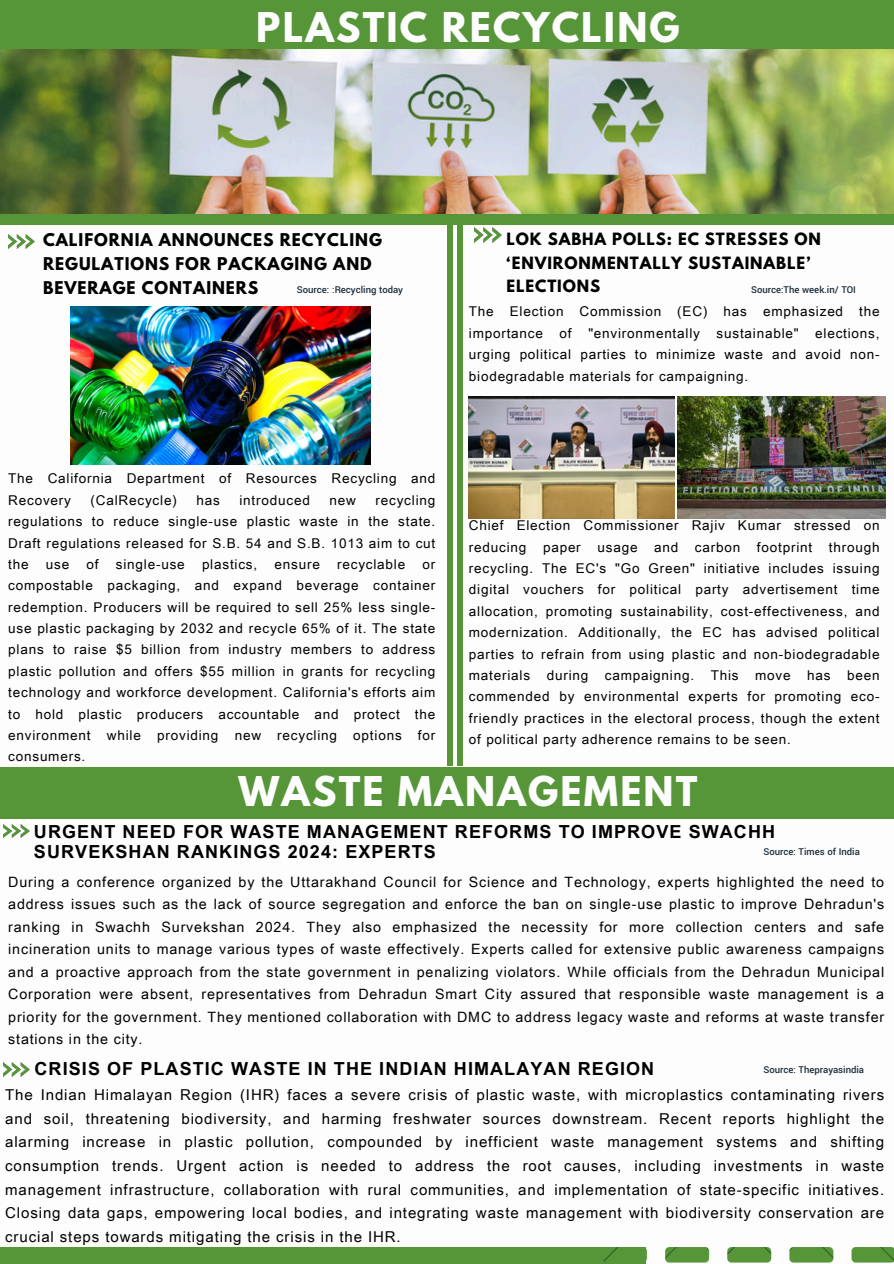
<style>
.page{position:relative;width:894px;height:1264px;background:#fff}
.page>*{position:absolute;margin:0;border:0;box-sizing:border-box;transform-origin:0 0}
.t1{font:700 36.3px "League Spartan";letter-spacing:.06em;color:#fdfdfd}
.t2{font:700 18px/20.2px "Arial Unicode MS";letter-spacing:.06em;color:#000}
.t3{font:700 15.6px/24.5px "League Spartan";letter-spacing:.06em;color:#000}
.t4{font:15px/23.7px "Arial Unicode MS";letter-spacing:.06em;color:#000;text-align:justify}
.t5{font:700 15px/23.7px "League Spartan";letter-spacing:.06em;color:#000}
.t6{font:14.25px/22.5px "Arial Unicode MS";letter-spacing:.06em;color:#000;text-align:justify}
.t7{font:13.5px/21.3px "Arial Unicode MS";letter-spacing:.06em;color:#000;text-align:justify}
.t8{font:500 10.5px "Yantramanav";color:#1c2d3a}
</style>
<div class="page">
<img style="left:8px;top:235px;width:26px;height:13px">
<div style="left:0;top:0;width:893px;height:55px;background:#569639"></div>
<div style="left:0;top:1247px;width:646px;height:16px;background:#569639"></div>
<div style="left:446px;top:225px;width:6px;height:540px;background:#569639"></div>
<div style="left:457px;top:217px;width:6px;height:548px;background:#569639"></div>
<img style="left:474px;top:227px;width:27px;height:15px">
<div style="left:0;top:210px;width:893px;height:15px;background:#569639"></div>
<img style="left:603px;top:1247px;width:290px;height:16px">
<img style="left:0;top:50px;width:893px;height:163px">
<div style="left:0;top:767px;width:893px;height:51px;background:#569639"></div>
<img style="left:4px;top:824px;width:26px;height:13px">
<img style="left:70px;top:306px;width:301px;height:158px">
<img style="left:677px;top:397px;width:208px;height:121px">
<img style="left:468px;top:397px;width:206px;height:121px">
<img style="left:4px;top:1062px;width:26px;height:14px">
<p class="t1" style="left:256px;top:10px;width:425px">PLASTIC RECYCLING</p>
<p class="t3" style="left:43px;top:229px;width:340px">CALIFORNIA ANNOUNCES RECYCLING<br>REGULATIONS FOR PACKAGING AND<br>BEVERAGE CONTAINERS</p>
<h3 class="t5" style="left:506px;top:229px;width:316px">LOK SABHA POLLS: EC STRESSES ON ‘ENVIRONMENTALLY SUSTAINABLE’<br>ELECTIONS</h3>
<p class="t8" style="left:297px;top:283px;width:108px">Source: :Recycling today</p>
<p class="t8" style="left:750px;top:283px;width:106px">Source:The week.in/ TOI</p>
<h1 class="t7" style="left:468px;top:300px;width:412px">The Election Commission (EC) has emphasized the importance of "environmentally sustainable" elections, urging political parties to minimize waste and avoid non&shy;biodegradable materials for campaigning.</h1>
<h3 class="t7" style="left:8px;top:467px;width:428px">The California Department of Resources Recycling and<br>Recovery</h3>
<h3 class="t7" style="left:91px;top:488px;width:88px">(CalRecycle)</h3>
<h3 class="t7" style="left:196px;top:488px;width:25px">has</h3>
<h3 class="t7" style="left:239px;top:488px;width:72px">introduced</h3>
<h3 class="t7" style="left:329px;top:488px;width:28px">new</h3>
<h3 class="t7" style="left:8px;top:488px;width:428px;text-indent:367px">recycling regulations to reduce single-use plastic waste in the state.<br>Draft regulations released for S.B. 54 and S.B. 1013 aim to cut the</h3>
<h3 class="t7" style="left:46px;top:553px;width:25px">use</h3>
<h3 class="t7" style="left:86px;top:553px;width:14px">of</h3>
<h3 class="t7" style="left:116px;top:553px;width:70px">single-use</h3>
<h3 class="t7" style="left:202px;top:553px;width:57px">plastics,</h3>
<h3 class="t7" style="left:274px;top:553px;width:47px">ensure</h3>
<h3 class="t7" style="left:337px;top:553px;width:70px">recyclable</h3>
<h3 class="t7" style="left:8px;top:553px;width:428px;text-indent:414px">or compostable packaging, and expand beverage container redemption. Producers will be required to sell 25% less single&shy;use plastic packaging by 2032 and recycle 65% of it. The state plans to raise $5 billion from industry members to address plastic pollution and offers $55 million in grants for recycling technology and workforce development. California's efforts aim to hold plastic producers accountable and protect the environment while providing new recycling options for consumers.</h3>
<p class="t7" style="left:468px;top:514px;width:412px">Chief Election Commissioner Rajiv Kumar stressed on reducing paper usage and carbon footprint through recycling. The EC's "Go Green" initiative includes issuing digital vouchers for political party advertisement time allocation, promoting sustainability, cost-effectiveness, and modernization. Additionally, the EC has advised political parties to refrain from using plastic and non-biodegradable materials during campaigning. This move has been commended by environmental experts for promoting eco&shy;friendly practices in the electoral process, though the extent of political party adherence remains to be seen.</p>
<h5 class="t1" style="left:238px;top:773px;width:460px">WASTE MANAGEMENT</h5>
<p class="t2" style="left:34px;top:820px;width:742px">URGENT NEED FOR WASTE MANAGEMENT REFORMS TO IMPROVE SWACHH<br>SURVEKSHAN RANKINGS 2024: EXPERTS</p>
<p class="t8" style="left:763px;top:844px;width:98px">Source: Times of India</p>
<h5 class="t6" style="left:8px;top:869px;width:877px">During a conference organized by the Uttarakhand Council for Science and Technology, experts highlighted the need to address issues such as the lack of source segregation and enforce the ban on single-use plastic to improve Dehradun's ranking in Swachh Survekshan 2024. They also emphasized the necessity for more collection centers and safe incineration units to manage various types of waste effectively. Experts called for extensive public awareness campaigns and a proactive approach from the state government in penalizing violators. While officials from the Dehradun Municipal Corporation were absent, representatives from Dehradun Smart City assured that responsible waste management is a priority for the government. They mentioned collaboration with DMC to address legacy waste and reforms at waste transfer stations in the city.</h5>
<p class="t2" style="left:35px;top:1057px;width:621px">CRISIS OF PLASTIC WASTE IN THE INDIAN HIMALAYAN REGION</p>
<h5 class="t8" style="left:763px;top:1062px;width:102px">Source: Theprayasindia</h5>
<h1 class="t4" style="left:5px;top:1082px;width:880px">The Indian Himalayan Region (IHR) faces a severe crisis of plastic waste, with microplastics contaminating rivers and soil, threatening biodiversity, and harming freshwater sources downstream. Recent reports highlight the alarming increase in plastic pollution, compounded by inefficient waste management systems and shifting consumption trends. Urgent action is needed to address the root causes, including investments in waste management infrastructure, collaboration with rural communities, and implementation of state-specific initiatives.<br>Closing data gaps, empowering local bodies, and integrating waste management with biodiversity conservation are crucial steps towards mitigating the crisis in the IHR.</h1>
</div>
